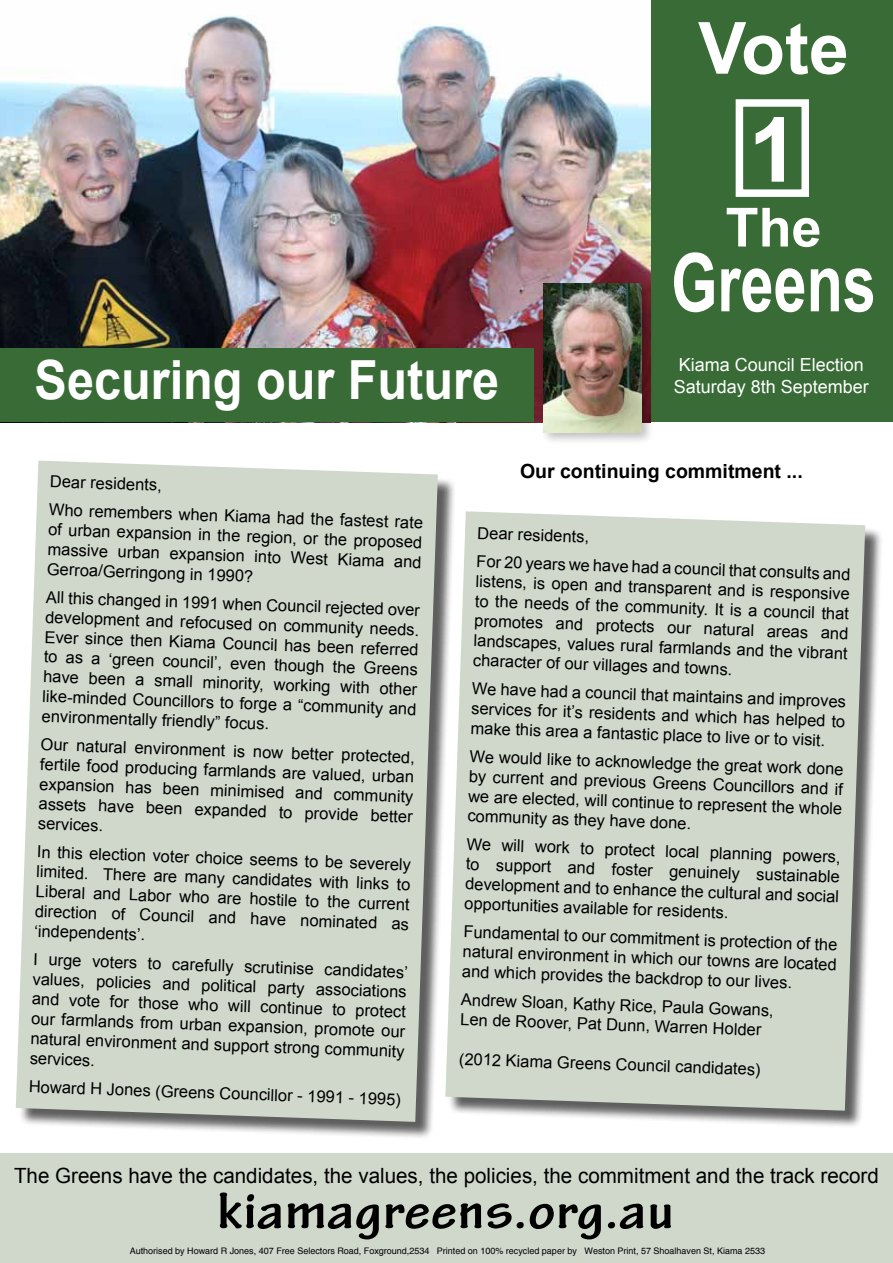
<style>
.page{position:relative;width:893px;height:1263px;background:#fff}
.page>*{position:absolute;margin:0;border:0;box-sizing:border-box;transform-origin:0 0}
.t1{font:700 90px "Arial";color:#fff}
.t2{font:700 81px "Arial";color:#fff;scale:.73 1}
.t3{font:700 72px "Arial";color:#fff}
.t4{font:700 condensed 54px "Tekton Pro";color:#000;scale:1.33 1}
.t5{font:700 54px "Arial";color:#fff;scale:.9 1}
.t6{font:700 54px "Arial";color:#fff}
.t7{font:21px "Arial";color:#000}
.t8{font:700 19.5px "Arial";color:#000}
.t9{font:18px/21.6px "Arial";color:#fff}
.t10{font:16.5px/19.8px "Arial";color:#000;text-align:justify}
.t11{font:9px "Helvetica";color:#000}
</style>
<div class="page">
<div style="left:651px;top:0;width:242px;height:421px;background:#386b35"></div>
<div style="left:0;top:1153px;width:893px;height:110px;background:#d0d8cb"></div>
<div style="left:736px;top:99px;width:73px;height:98px;border:8px solid #fff"></div>
<img style="left:0;top:15px;width:651px;height:407px">
<div style="left:0;top:348px;width:534px;height:73px;background:#386b35"></div>
<div style="left:540px;top:281px;width:114px;height:164px;background:#000;opacity:.25"></div>
<img style="left:543px;top:284px;width:98px;height:148px">
<div style="left:19px;top:463px;width:438px;height:677px;background:#000;opacity:.75"></div>
<svg style="left:16px;top:460px;width:422px;height:662px;background:#ced6ca"></svg>
<div style="left:448px;top:514px;width:436px;height:615px;background:#000;opacity:.75"></div>
<svg style="left:445px;top:511px;width:420px;height:600px;background:#d0d8cb"></svg>
<h3 class="t3" style="left:698px;top:0;width:152px">Vote</h3>
<h3 class="t5" style="left:35px;top:344px;width:518px">Securing our Future</h3>
<h1 class="t1" style="left:748px;top:90px;width:52px">1</h1>
<h3 class="t6" style="left:725px;top:192px;width:98px">The</h3>
<h2 class="t2" style="left:671px;top:229px;width:282px">Greens</h2>
<p class="t9" style="left:674px;top:354px;width:197px">Kiama Council Election<br>Saturday 8th September</p>
<p class="t10" style="left:51px;top:467px;width:376px;line-height:28.3px;rotate:2deg">Dear residents,<br>Who remembers when Kiama had the fastest rate</p>
<p class="t10" style="left:49px;top:519px;width:376px;rotate:2deg">of urban expansion in the region, or the proposed massive urban expansion into West Kiama and Gerroa/Gerringong in 1990?</p>
<p class="t10" style="left:46px;top:587px;width:376px;rotate:2deg">All this changed in 1991 when Council rejected over development and refocused on community needs.<br>Ever since then Kiama Council has been referred to as a ‘green council’, even though the Greens have been a small minority, working with other like-minded Councillors to forge a “community and environmentally friendly” focus.</p>
<p class="t10" style="left:41px;top:734px;width:376px;rotate:2deg">Our natural environment is now better protected, fertile food producing farmlands are valued, urban expansion has been minimised and community assets have been expanded to provide better services.</p>
<p class="t10" style="left:37px;top:842px;width:376px;rotate:2deg">In this election voter choice seems to be severely limited. There are many candidates with links to Liberal and Labor who are hostile to the current direction of Council and have nominated as ‘independents’.</p>
<p class="t10" style="left:34px;top:949px;width:376px;rotate:2deg">I urge voters to carefully scrutinise candidates’ values, policies and political party associations and vote for those who will continue to protect our farmlands from urban expansion, promote our natural environment and support strong community services.</p>
<p class="t10" style="left:29px;top:1076px;width:374px;rotate:2deg">Howard H Jones (Greens Councillor - 1991 - 1995)</p>
<p class="t8" style="left:520px;top:459px;width:284px">Our continuing commitment ...</p>
<p class="t10" style="left:478px;top:519px;width:376px;line-height:28.3px;rotate:2deg">Dear residents,<br>For 20 years we have had a council that consults and</p>
<p class="t10" style="left:476px;top:571px;width:376px;rotate:2deg">listens, is open and transparent and is responsive to the needs of the community. It is a council that promotes and protects our natural areas and landscapes, values rural farmlands and the vibrant character of our villages and towns.</p>
<p class="t10" style="left:472px;top:679px;width:376px;rotate:2deg">We have had a council that maintains and improves services for it’s residents and which has helped to make this area a fantastic place to live or to visit.</p>
<p class="t10" style="left:470px;top:746px;width:376px;rotate:2deg">We would like to acknowledge the great work done by current and previous Greens Councillors and if we are elected, will continue to represent the whole community as they have done.</p>
<p class="t10" style="left:467px;top:834px;width:376px;rotate:2deg">We will work to protect local planning powers, to support and foster genuinely sustainable development and to enhance the cultural and social opportunities available for residents.</p>
<p class="t10" style="left:464px;top:922px;width:376px;rotate:2deg">Fundamental to our commitment is protection of the natural environment in which our towns are located and which provides the backdrop to our lives.</p>
<p class="t10" style="left:461px;top:990px;width:314px;rotate:2deg">Andrew Sloan, Kathy Rice, Paula Gowans,<br>Len de Roover, Pat Dunn, Warren Holder</p>
<p class="t10" style="left:459px;top:1049px;width:303px;rotate:2deg">(2012 Kiama Greens Council candidates)</p>
<p class="t7" style="left:14px;top:1162px;width:866px">The Greens have the candidates, the values, the policies, the commitment and the track record</p>
<h3 class="t4" style="left:217px;top:1179px;width:345px">kiamagreens.org.au</h3>
<p class="t11" style="left:130px;top:1245px;width:637px">Authorised by Howard R Jones, 407 Free Selectors Road, Foxground,2534 Printed on 100% recycled paper by Weston Print, 57 Shoalhaven St, Kiama 2533</p>
</div>
